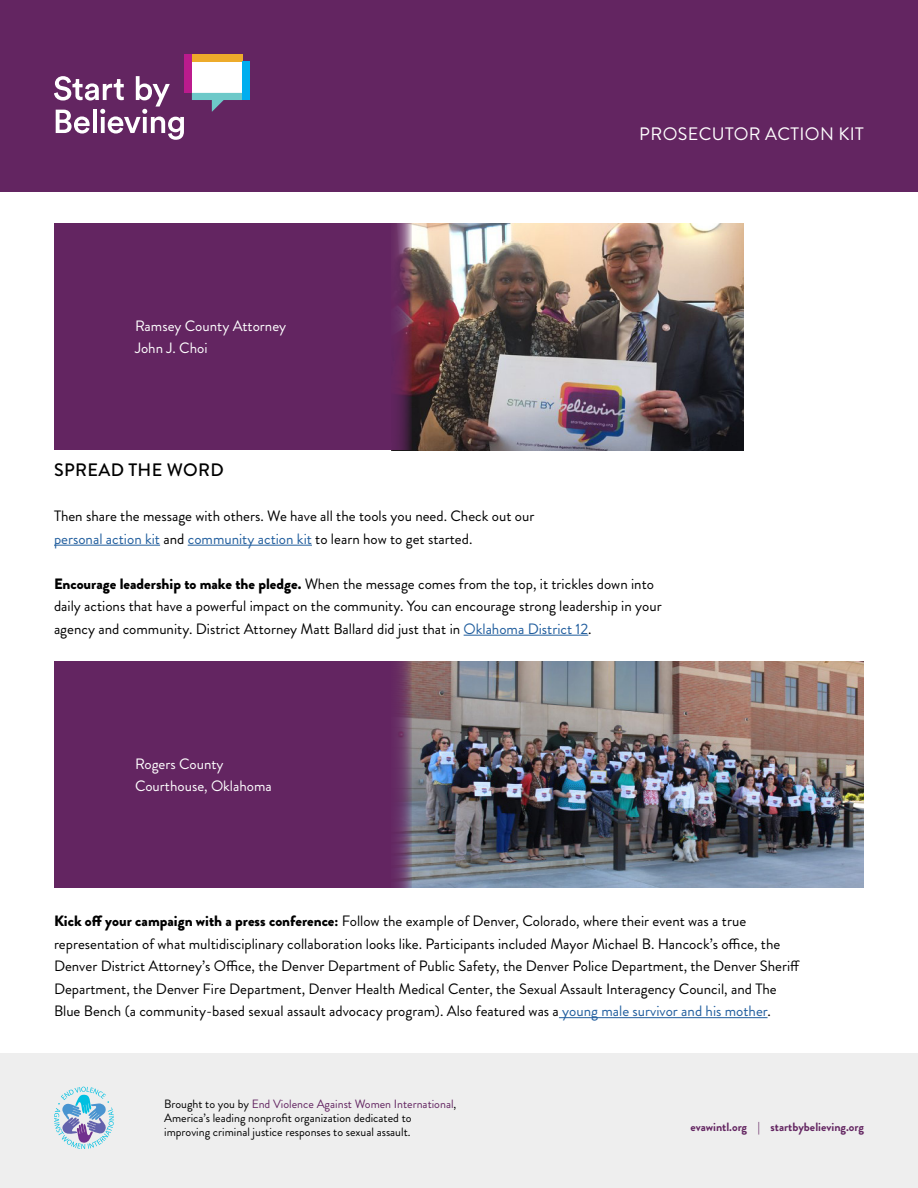
<style>
.page{position:relative;width:918px;height:1188px;background:#fff}
.page>*{position:absolute;margin:0;border:0;box-sizing:border-box;transform-origin:0 0}
.t1{font:18px "Brandon Grotesque";letter-spacing:.02em;color:#fff}
.t2{font:500 18px "Brandon Grotesque";letter-spacing:.02em;color:#000}
.t3{font:15px/22.5px "Brandon Grotesque";color:#000}
.t4{font:15px/22.5px "Brandon Grotesque";color:#fff}
.t5{font:12px/14.4px "Brandon Grotesque";color:#000}
.t6{font:700 12px "Brandon Grotesque";color:#632561}
.s1{color:#215e9e}
.s2{font-weight:900}
.s3{color:#632561}
</style>
<div class="page">
<div style="left:0;top:1053px;width:918px;height:135px;background:#eee"></div>
<svg style="left:54px;top:1087px;width:60px;height:62px"></svg>
<div style="left:0;top:0;width:918px;height:192px;background:#632561"></div>
<div style="left:192px;top:61px;width:50px;height:32px;background:#fff"></div>
<div style="left:192px;top:54px;width:50px;height:7px;background:#edab2b"></div>
<div style="left:184px;top:54px;width:8px;height:39px;background:#bb1b8d"></div>
<svg style="left:192px;top:93px;width:50px;height:19px"></svg>
<div style="left:242px;top:61px;width:8px;height:39px;background:#00aeef"></div>
<svg style="left:54px;top:76px;width:130px;height:64px"></svg>
<hr style="left:54px;top:545px;width:106px;height:1px;background:#215e9e">
<hr style="left:188px;top:545px;width:124px;height:1px;background:#215e9e">
<hr style="left:464px;top:635px;width:124px;height:1px;background:#215e9e">
<hr style="left:559px;top:1017px;width:209px;height:1px;background:#215e9e">
<div style="left:54px;top:224px;width:689px;height:226px;background:#632561"></div>
<img style="left:412px;top:224px;width:331px;height:226px">
<div style="left:54px;top:661px;width:810px;height:227px;background:#632561"></div>
<img style="left:412px;top:661px;width:452px;height:227px">
<svg style="left:395px;top:224px;width:17px;height:226px"></svg>
<svg style="left:396px;top:661px;width:16px;height:227px"></svg>
<p class="t4" style="left:135px;top:315px;width:153px">Ramsey County Attorney<br>John J. Choi</p>
<p class="t1" style="left:639px;top:121px;width:226px">PROSECUTOR ACTION KIT</p>
<p class="t2" style="left:54px;top:458px;width:171px">SPREAD THE WORD</p>
<p class="t3" style="left:54px;top:505px;width:482px">Then share the message with others. We have all the tools you need. Check out our <span class="s1">personal action kit</span> and <span class="s1">community action kit</span> to learn how to get started.</p>
<p class="t3" style="left:54px;top:572px;width:609px"><span class="s2">Encourage leadership to make the pledge.</span> When the message comes from the top, it trickles down into daily actions that have a powerful impact on the community. You can encourage strong leadership in your agency and community. District Attorney Matt Ballard did just that in <span class="s1">Oklahoma District 12</span>.</p>
<p class="t4" style="left:135px;top:752px;width:138px">Rogers County<br>Courthouse, Oklahoma</p>
<p class="t3" style="left:54px;top:910px;width:747px"><span class="s2">Kick off your campaign with a press conference:</span> Follow the example of Denver, Colorado, where their event was a true representation of what multidisciplinary collaboration looks like. Participants included Mayor Michael B. Hancock’s office, the Denver District Attorney’s Office, the Denver Department of Public Safety, the Denver Police Department, the Denver Sheriff Department, the Denver Fire Department, Denver Health Medical Center, the Sexual Assault Interagency Council, and The Blue Bench (a community-based sexual assault advocacy program). Also featured was a <span class="s1">young male survivor and his mother</span>.</p>
<p class="t5" style="left:164px;top:1096px;width:294px">Brought to you by <span class="s3">End Violence Against Women International</span>,<br>America’s leading nonprofit organization dedicated to improving criminal justice responses to sexual assault.</p>
<p class="t6" style="left:690px;top:1119px;width:175px">evawintl.org | startbybelieving.org</p>
</div>
